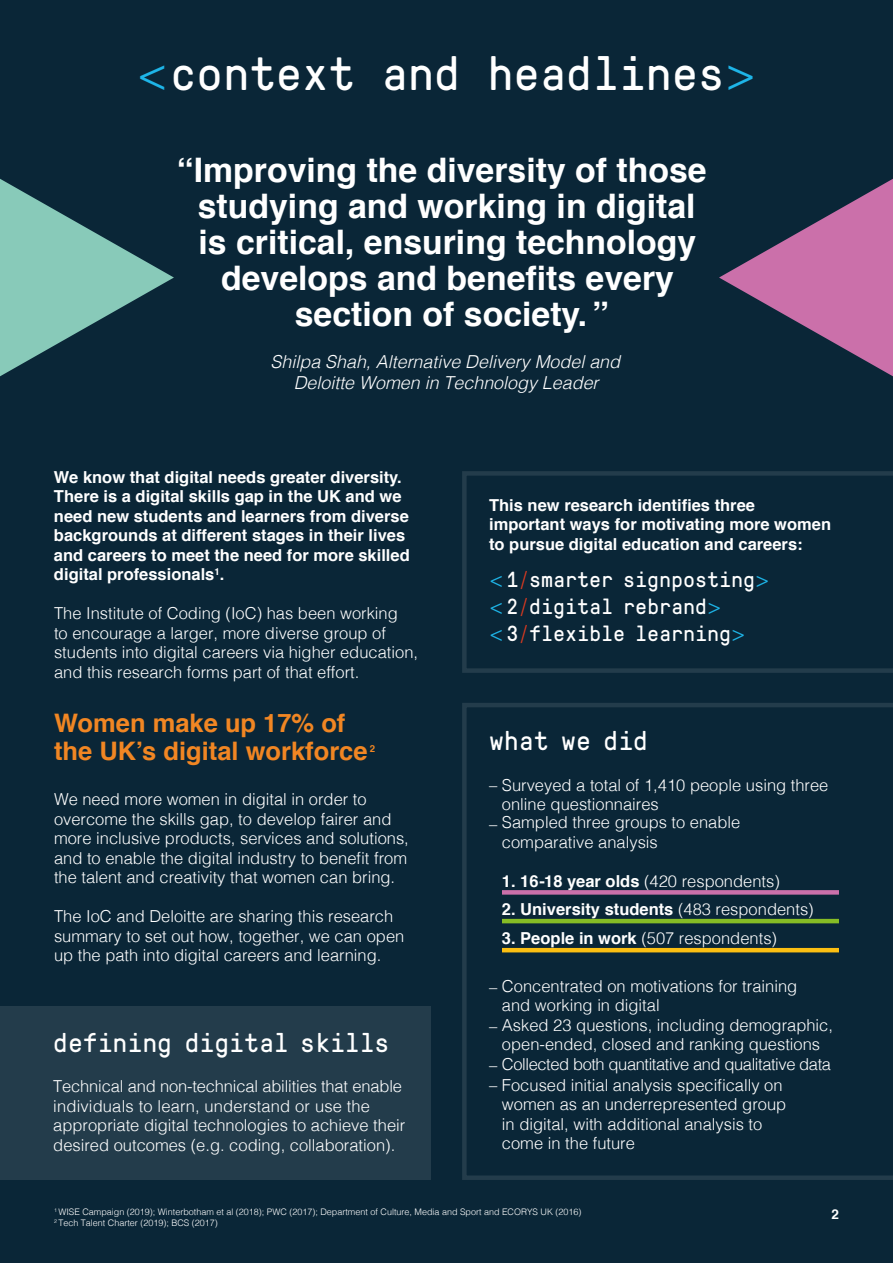
<style>
.page{position:relative;width:893px;height:1263px;background:#0a2637}
.page>*{position:absolute;margin:0;border:0;box-sizing:border-box;transform-origin:0 0}
.t1{font:48px "GT Pressura Mono Trial";color:#fff}
.t2{font:700 33.75px/36px "Helvetica";color:#fff;text-align:center}
.t3{font:27px "GT Pressura Mono Trial";color:#fff}
.t4{font:700 25.5px/28.5px "Helvetica";color:#f18623}
.t5{font:21.9px/27px "GT Pressura Mono Trial";color:#fff}
.t6{font:italic 300 17.85px/21.1px "Helvetica";color:#fff;text-align:center}
.t7{font:300 16.5px/19.5px "Helvetica";color:#fff}
.t8{font:700 16.5px/19.5px "Helvetica";color:#fff}
.t9{font:300 16.5px "Helvetica";letter-spacing:-.025em;color:#fff}
.t10{font:700 13.5px "Helvetica";color:#fff}
.t11{font:700 9.6px "Helvetica";color:#f18623}
.t12{font:300 9px/10.5px "Helvetica";color:#fff}
.s1{font-family:"Helvetica";font-weight:300;color:#1eb5e8}
.s2{font-family:"Helvetica";font-weight:300;color:#dc3a20}
.s3{font-weight:700}
.s4{font-weight:300}
</style>
<div class="page">
<svg style="left:0;top:179px;width:174px;height:197px"></svg>
<svg style="left:719px;top:179px;width:174px;height:197px"></svg>
<div style="left:1px;top:1007px;width:430px;height:173px;background:#233c4b"></div>
<svg style="left:462px;top:703px;width:431px;height:477px"></svg>
<svg style="left:462px;top:471px;width:431px;height:202px"></svg>
<hr style="left:502px;top:948px;width:337px;height:4px;background:#fcbf12">
<hr style="left:502px;top:919px;width:337px;height:4px;background:#86bc25">
<div style="left:502px;top:890px;width:337px;height:5px;background:#cb70aa"></div>
<h1 class="t1" style="left:137px;top:56px;width:621px"><span class="s1">&lt;</span>context and headlines<span class="s1">&gt;</span></h1>
<h2 class="t2" style="left:177px;top:152px;width:531px">“Improving the diversity of those studying and working in digital is critical, ensuring technology develops and benefits every section of society. ”</h2>
<p class="t6" style="left:271px;top:350px;width:351px">Shilpa Shah, Alternative Delivery Model and<br>Deloitte Women in Technology Leader</p>
<p class="t8" style="left:54px;top:467px;width:357px">We know that digital needs greater diversity.<br>There is a digital skills gap in the UK and we need new students and learners from diverse backgrounds at different stages in their lives and careers to meet the need for more skilled digital professionals<sup>1</sup>.</p>
<p class="t7" style="left:54px;top:602px;width:366px">The Institute of Coding (IoC) has been working<br>to encourage a larger, more diverse group of students into digital careers via higher education, and this research forms part of that effort.</p>
<h3 class="t4" style="left:54px;top:709px;width:315px">Women make up 17% of the UK’s digital workforce</h3>
<p class="t11" style="left:370px;top:741px;width:7px">2</p>
<p class="t7" style="left:54px;top:788px;width:356px">We need more women in digital in order to overcome the skills gap, to develop fairer and more inclusive products, services and solutions, and to enable the digital industry to benefit from the talent and creativity that women can bring.</p>
<p class="t7" style="left:54px;top:905px;width:352px">The IoC and Deloitte are sharing this research summary to set out how, together, we can open up the path into digital careers and learning.</p>
<h3 class="t3" style="left:53px;top:1032px;width:338px">defining digital skills</h3>
<p class="t7" style="left:53px;top:1075px;width:354px">Technical and non-technical abilities that enable individuals to learn, understand or use the appropriate digital technologies to achieve their desired outcomes (e.g. coding, collaboration).</p>
<p class="t8" style="left:489px;top:495px;width:343px">This new research identifies three important ways for motivating more women to pursue digital education and careers:</p>
<h3 class="t5" style="left:489px;top:568px;width:282px"><span class="s1">&lt;</span>1<span class="s2">/</span>smarter signposting<span class="s1">&gt; &lt;</span>2<span class="s2">/</span>digital rebrand<span class="s1">&gt; &lt;</span>3<span class="s2">/</span>flexible learning<span class="s1">&gt;</span></h3>
<h3 class="t3" style="left:489px;top:731px;width:161px">what we did</h3>
<p class="t7" style="left:502px;top:774px;width:328px;text-indent:-13px">– Surveyed a total of 1,410 people using three online questionnaires</p>
<p class="t7" style="left:502px;top:811px;width:240px;text-indent:-13px">– Sampled three groups to enable comparative analysis</p>
<p class="t7" style="left:502px;top:870px;width:279px"><span class="s3">1. 16-18 year olds</span> (420 respondents)</p>
<p class="t8" style="left:502px;top:900px;width:313px">2. University students <span class="s4">(483 respondents)</span></p>
<p class="t7" style="left:502px;top:927px;width:277px"><span class="s3">3. People in work</span> (507 respondents)</p>
<p class="t7" style="left:502px;top:975px;width:297px;text-indent:-13px">– Concentrated on motivations for training and working in digital</p>
<p class="t7" style="left:489px;top:1014px;width:345px;text-align:center">– Asked 23 questions, including demographic, open-ended, closed and ranking questions</p>
<p class="t9" style="left:489px;top:1050px;width:343px">– Collected both quantitative and qualitative data</p>
<p class="t7" style="left:502px;top:1074px;width:286px;text-indent:-13px">– Focused initial analysis specifically on women as an underrepresented group in digital, with additional analysis to come in the future</p>
<p class="t12" style="left:54px;top:1206px;width:529px"><sup>1</sup> WISE Campaign (2019); Winterbotham et al (2018); PWC (2017); Department of Culture, Media and Sport and ECORYS UK (2016)<br><sup>2</sup> Tech Talent Charter (2019); BCS (2017)</p>
<p class="t10" style="left:831px;top:1203px;width:9px">2</p>
</div>
